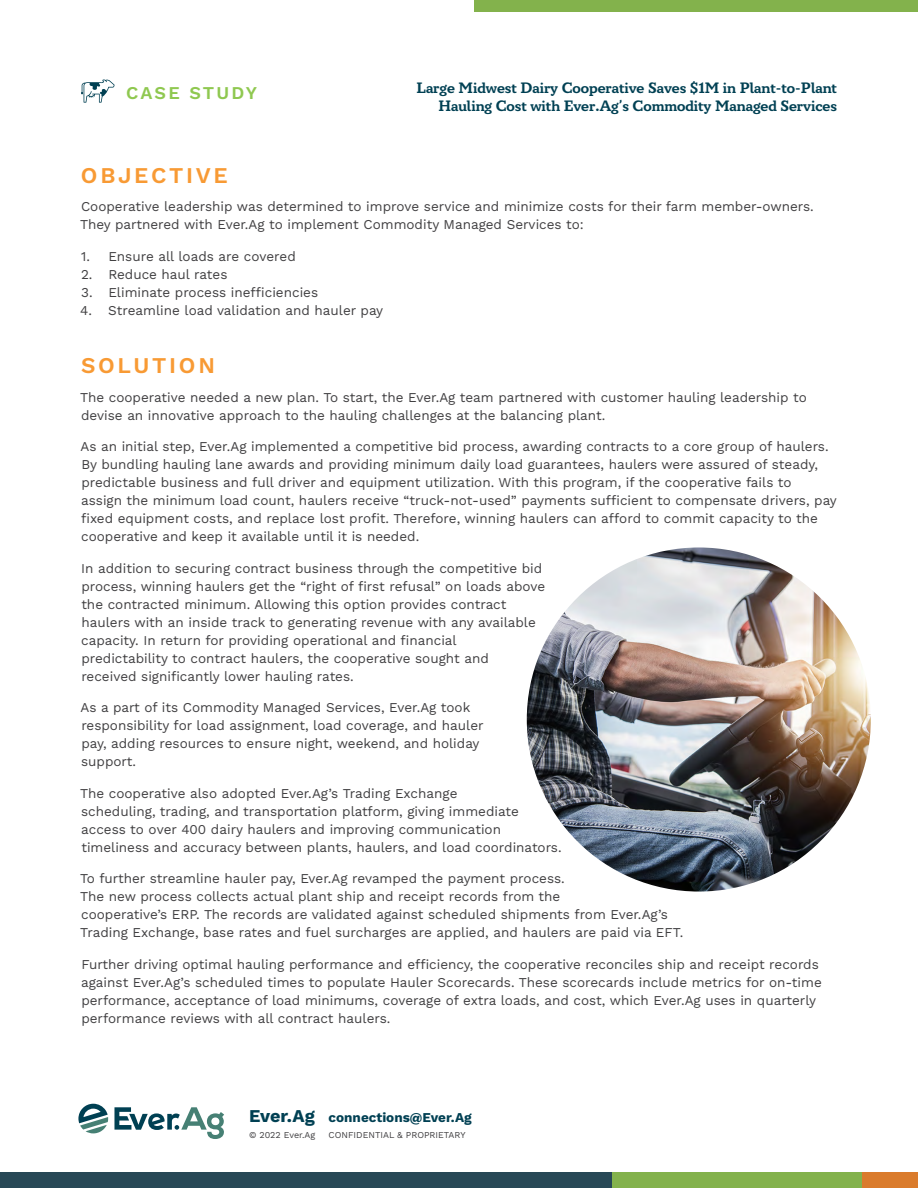
<style>
.page{position:relative;width:918px;height:1188px;background:#fff}
.page>*{position:absolute;margin:0;border:0;box-sizing:border-box;transform-origin:0 0}
.t1{font:600 22.5px "Work Sans";letter-spacing:.12em;color:#f89a34}
.t2{font:600 18px "Work Sans";letter-spacing:.12em;color:#8fc850}
.t3{font:700 15px/18px "Circe Slab B";color:#004053;text-align:right}
.t4{font:13.5px/18px "Work Sans";color:#414042}
.t5{font:700 13.5px "Work Sans";color:#004053}
.t6{font:9px "Work Sans";color:#414042}
.s1{font-size:18px}
</style>
<div class="page">
<div style="left:474px;top:0;width:444px;height:12px;background:#83b24c"></div>
<svg style="left:81px;top:79px;width:34px;height:24px"></svg>
<svg style="left:78px;top:1104px;width:30px;height:29px"></svg>
<svg style="left:114px;top:1107px;width:110px;height:32px"></svg>
<div style="left:0;top:1172px;width:612px;height:16px;background:#274856"></div>
<div style="left:612px;top:1172px;width:255px;height:16px;background:#83b24c"></div>
<div style="left:863px;top:1172px;width:55px;height:16px;background:#da7b2c"></div>
<img style="left:527px;top:548px;width:344px;height:344px;border-radius:172px">
<h2 class="t2" style="left:126px;top:79px;width:133px">CASE STUDY</h2>
<p class="t3" style="left:417px;top:79px;width:422px">Large Midwest Dairy Cooperative Saves $1M in Plant-to-Plant<br>Hauling Cost with Ever.Ag’s Commodity Managed Services</p>
<h1 class="t1" style="left:81px;top:158px;width:148px">OBJECTIVE</h1>
<p class="t4" style="left:80px;top:197px;width:735px">Cooperative leadership was determined to improve service and minimize costs for their farm member-owners.<br>They partnered with Ever.Ag to implement Commodity Managed Services to:</p>
<p class="t4" style="left:81px;top:247px;width:216px">1. Ensure all loads are covered</p>
<p class="t4" style="left:81px;top:265px;width:148px">2. Reduce haul rates</p>
<p class="t4" style="left:81px;top:283px;width:238px">3. Eliminate process inefficiencies</p>
<p class="t4" style="left:80px;top:301px;width:305px">4. Streamline load validation and hauler pay</p>
<h1 class="t1" style="left:81px;top:349px;width:135px">SOLUTION</h1>
<p class="t4" style="left:80px;top:388px;width:728px">The cooperative needed a new plan. To start, the Ever.Ag team partnered with customer hauling leadership to devise an innovative approach to the hauling challenges at the balancing plant.</p>
<p class="t4" style="left:81px;top:437px;width:758px">As an initial step, Ever.Ag implemented a competitive bid process, awarding contracts to a core group of haulers.<br>By bundling hauling lane awards and providing minimum daily load guarantees, haulers were assured of steady, predictable business and full driver and equipment utilization. With this program, if the cooperative fails to<br>assign the minimum load count, haulers receive “truck-not-used” payments sufficient to compensate drivers, pay fixed equipment costs, and replace lost profit. Therefore, winning haulers can afford to commit capacity to the cooperative and keep it available until it is needed.</p>
<p class="t4" style="left:81px;top:559px;width:466px">In addition to securing contract business through the competitive bid process, winning haulers get the “right of first refusal” on loads above the contracted minimum. Allowing this option provides contract haulers with an inside track to generating revenue with any available capacity. In return for providing operational and financial predictability to contract haulers, the cooperative sought and received significantly lower hauling rates.</p>
<p class="t4" style="left:81px;top:698px;width:405px">As a part of its Commodity Managed Services, Ever.Ag took responsibility for load assignment, load coverage, and hauler pay, adding resources to ensure night, weekend, and holiday support.</p>
<p class="t4" style="left:80px;top:784px;width:483px">The cooperative also adopted Ever.Ag’s Trading Exchange<br>scheduling, trading, and transportation platform, giving immediate access to over 400 dairy haulers and improving communication timeliness and accuracy between plants, haulers, and load coordinators.</p>
<p class="t4" style="left:80px;top:869px;width:605px">To further streamline hauler pay, Ever.Ag revamped the payment process.<br>The new process collects actual plant ship and receipt records from the<br>cooperative’s ERP. The records are validated against scheduled shipments from Ever.Ag’s Trading Exchange, base rates and fuel surcharges are applied, and haulers are paid via EFT.</p>
<p class="t4" style="left:81px;top:955px;width:742px">Further driving optimal hauling performance and efficiency, the cooperative reconciles ship and receipt records against Ever.Ag’s scheduled times to populate Hauler Scorecards. These scorecards include metrics for on-time performance, acceptance of load minimums, coverage of extra loads, and cost, which Ever.Ag uses in quarterly performance reviews with all contract haulers.</p>
<p class="t5" style="left:249px;top:1107px;width:224px"><span class="s1">Ever.Ag</span> connections@Ever.Ag</p>
<p class="t6" style="left:249px;top:1128px;width:68px">© 2022 Ever.Ag</p>
<p class="t6" style="left:329px;top:1128px;width:138px">CONFIDENTIAL &amp; PROPRIETARY</p>
</div>
